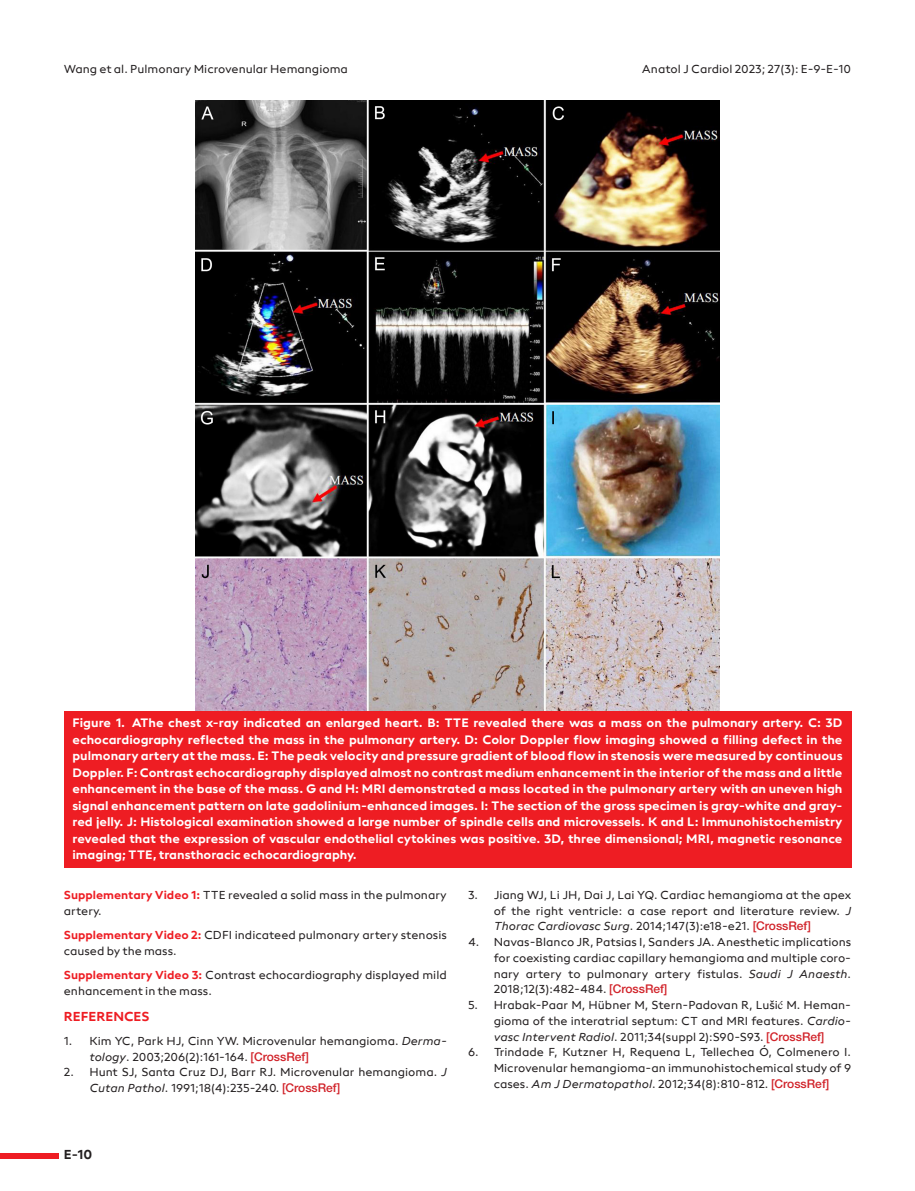
<style>
.page{position:relative;width:915px;height:1191px;background:#fff}
.page>*{position:absolute;margin:0;border:0;box-sizing:border-box;transform-origin:0 0}
.t1{font:13.5px "neue Radial A Bold";color:#ee1d23}
.t2{font:13.5px "neue Radial A Bold";color:#231f20}
.t3{font:12.75px/16.5px "neue Radial A Bold";color:#fff;text-align:justify}
.t4{font:12px/15.8px "neue Radial A Regular";color:#231f20}
.s1{font-family:"neue Radial A Bold";color:#ee1d23}
.s2{font-style:italic}
.s3{font-family:"Helvetica Neue LT Std";font-weight:500;color:#d1232a}
.s4{font-family:"STIX General"}
</style>
<div class="page">
<div style="left:0;top:1152px;width:58px;height:6px;background:#ee1d23"></div>
<div style="left:64px;top:711px;width:786px;height:156px;background:#ee1d23"></div>
<img style="left:196px;top:101px;width:523px;height:610px">
<p class="t4" style="left:64px;top:61px;width:285px">Wang et al. Pulmonary Microvenular Hemangioma</p>
<p class="t4" style="left:641px;top:61px;width:211px">Anatol J Cardiol 2023; 27(3): E-9-E-10</p>
<p class="t3" style="left:72px;top:714px;width:771px">Figure 1. AThe chest x-ray indicated an enlarged heart. B: TTE revealed there was a mass on the pulmonary artery. C: 3D echocardiography reflected the mass in the pulmonary artery. D: Color Doppler flow imaging showed a filling defect in the pulmonary artery at the mass. E: The peak velocity and pressure gradient of blood flow in stenosis were measured by continuous Doppler. F: Contrast echocardiography displayed almost no contrast medium enhancement in the interior of the mass and a little enhancement in the base of the mass. G and H: MRI demonstrated a mass located in the pulmonary artery with an uneven high signal enhancement pattern on late gadolinium-enhanced images. I: The section of the gross specimen is gray-white and gray&shy;red jelly. J: Histological examination showed a large number of spindle cells and microvessels. K and L: Immunohistochemistry revealed that the expression of vascular endothelial cytokines was positive. 3D, three dimensional; MRI, magnetic resonance imaging; TTE, transthoracic echocardiography.</p>
<p class="t4" style="left:64px;top:887px;width:384px"><span class="s1">Supplementary Video 1:</span> TTE revealed a solid mass in the pulmonary artery.</p>
<p class="t4" style="left:64px;top:927px;width:384px"><span class="s1">Supplementary Video 2:</span> CDFI indicateed pulmonary artery stenosis caused by the mass.</p>
<p class="t4" style="left:64px;top:967px;width:384px"><span class="s1">Supplementary Video 3:</span> Contrast echocardiography displayed mild enhancement in the mass.</p>
<p class="t1" style="left:64px;top:1007px;width:87px">REFERENCES</p>
<p class="t4" style="left:89px;top:1032px;width:359px;text-indent:-26px">1. Kim YC, Park HJ, Cinn YW. Microvenular hemangioma. <span class="s2">Derma&shy;tology</span>. 2003;206(2):161-164. <span class="s3">[CrossRef]</span></p>
<p class="t4" style="left:89px;top:1064px;width:359px;text-indent:-26px">2. Hunt SJ, Santa Cruz DJ, Barr RJ. Microvenular hemangioma. <span class="s2">J<br>Cutan Pathol</span>. 1991;18(4):235-240. <span class="s3">[CrossRef]</span></p>
<p class="t4" style="left:493px;top:887px;width:359px;text-align:justify;text-indent:-26px">3. Jiang WJ, Li JH, Dai J, Lai YQ. Cardiac hemangioma at the apex of the right ventricle: a case report and literature review. <span class="s2">J Thorac Cardiovasc Surg</span>. 2014;147(3):e18-e21. <span class="s3">[CrossRef]</span></p>
<p class="t4" style="left:493px;top:934px;width:359px;text-align:justify;text-indent:-26px">4. Navas-Blanco JR, Patsias I, Sanders JA. Anesthetic implications for coexisting cardiac capillary hemangioma and multiple coro&shy;nary artery to pulmonary artery fistulas. <span class="s2">Saudi J Anaesth</span>.<br>2018;12(3):482-484. <span class="s3">[CrossRef]</span></p>
<p class="t4" style="left:493px;top:997px;width:359px;text-align:justify;text-indent:-26px">5. Hrabak-Paar M, Hübner M, Stern-Padovan R, Luši<span class="s4">ć</span> M. Heman&shy;gioma of the interatrial septum: CT and MRI features. <span class="s2">Cardio&shy;vasc Intervent Radiol</span>. 2011;34(suppl 2):S90-S93. <span class="s3">[CrossRef]</span></p>
<p class="t4" style="left:493px;top:1044px;width:359px;text-align:justify;text-indent:-26px">6. Trindade F, Kutzner H, Requena L, Tellechea Ó, Colmenero I.<br>Microvenular hemangioma-an immunohistochemical study of 9 cases. <span class="s2">Am J Dermatopathol</span>. 2012;34(8):810-812. <span class="s3">[CrossRef]</span></p>
<p class="t2" style="left:64px;top:1146px;width:30px">E-10</p>
</div>
